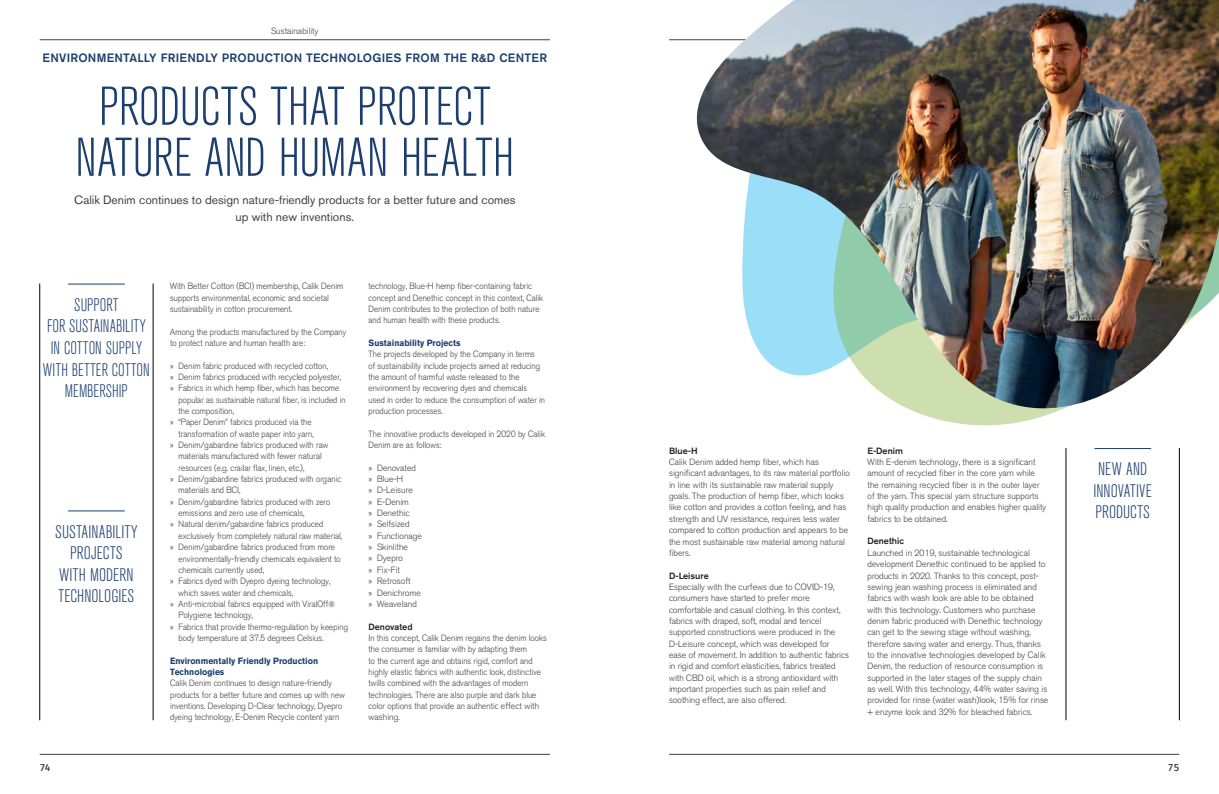
<style>
.page{position:relative;width:1219px;height:794px;background:#fff}
.page>*{position:absolute;margin:0;border:0;box-sizing:border-box;transform-origin:0 0}
.t1{font:300 condensed 54px/51px "Akzidenz Grotesk";letter-spacing:-.005em;color:#1b3e6f;text-align:center}
.t2{font:300 condensed 18px/21.6px "Akzidenz Grotesk";letter-spacing:.005em;color:#1b3e6f;text-align:center}
.t3{font:300 condensed 18px/21.6px "Akzidenz Grotesk";letter-spacing:.005em;color:#1b3e6f;text-align:center;scale:.93 1}
.t4{font:12px/17px "Akzidenz Grotesk Std";color:#414042;text-align:center}
.t5{font:500 12px "Akzidenz Grotesk Std";letter-spacing:.02em;color:#1b3e6f}
.t6{font:500 10px "Fira Sans";color:#414042}
.t7{font:300 9px/11.3px "Akzidenz Grotesk";color:#414042;scale:.94 1}
.t8{font:300 9px/11.3px "Akzidenz Grotesk";color:#414042}
.t9{font:9px/11.3px "Akzidenz Grotesk Std Bold";color:#1b3e6f;scale:.94 1}
.t10{font:500 9px "Akzidenz Grotesk Std";color:#222}
.s1{font-family:"Myriad Pro";font-weight:400}
</style>
<div class="page">
<hr style="left:40px;top:40px;width:510px;height:1px;background:#414042">
<hr style="left:669px;top:40px;width:510px;height:1px;background:#414042">
<hr style="left:669px;top:754px;width:510px;height:1px;background:#414042">
<hr style="left:40px;top:754px;width:510px;height:1px;background:#414042">
<hr style="left:40px;top:283px;width:1px;height:437px;background:#000">
<hr style="left:153px;top:283px;width:1px;height:437px;background:#000">
<hr style="left:68px;top:510px;width:57px;height:1px;background:#1b3e6f">
<hr style="left:68px;top:283px;width:57px;height:1px;background:#1b3e6f">
<hr style="left:1066px;top:448px;width:1px;height:272px;background:#000">
<hr style="left:1179px;top:448px;width:1px;height:272px;background:#000">
<hr style="left:1094px;top:448px;width:57px;height:1px;background:#1b3e6f">
<img style="left:693px;top:0;width:526px;height:426px">
<p class="t8" style="left:271px;top:25px;width:49px">Sustainability</p>
<h3 class="t5" style="left:43px;top:51px;width:506px">ENVIRONMENTALLY FRIENDLY PRODUCTION TECHNOLOGIES FROM THE R&amp;D CENTER</h3>
<h1 class="t1" style="left:75px;top:82px;width:440px">PRODUCTS THAT PROTECT<br>NATURE AND HUMAN HEALTH</h1>
<h3 class="t4" style="left:74px;top:191px;width:443px">Calik Denim continues to design nature-friendly products for a better future and comes up with new inventions.</h3>
<h2 class="t3" style="left:43px;top:294px;width:116px">SUPPORT<br>FOR SUSTAINABILITY<br>IN COTTON SUPPLY<br>WITH BETTER COTTON<br>MEMBERSHIP</h2>
<h2 class="t2" style="left:55px;top:521px;width:84px">SUSTAINABILITY<br>PROJECTS<br>WITH MODERN<br>TECHNOLOGIES</h2>
<p class="t6" style="left:40px;top:760px;width:12px">74</p>
<p class="t7" style="left:170px;top:280px;width:186px">With Better Cotton (BCI) membership, Calik Denim supports environmental, economic and societal sustainability in cotton procurement.</p>
<p class="t7" style="left:170px;top:326px;width:189px">Among the products manufactured by the Company to protect nature and human health are:</p>
<p class="t7" style="left:170px;top:360px;width:170px"><span class="s1">»</span> Denim fabric produced with recycled cotton,</p>
<p class="t7" style="left:170px;top:371px;width:184px"><span class="s1">»</span> Denim fabrics produced with recycled polyester,</p>
<p class="t7" style="left:170px;top:382px;width:182px"><span class="s1">»</span> Fabrics in which hemp fiber, which has become</p>
<p class="t7" style="left:179px;top:394px;width:179px">popular as sustainable natural fiber, is included in</p>
<p class="t7" style="left:179px;top:405px;width:61px">the composition,</p>
<p class="t7" style="left:170px;top:416px;width:152px"><span class="s1">»</span> “Paper Denim” fabrics produced via the</p>
<p class="t7" style="left:179px;top:428px;width:145px">transformation of waste paper into yarn,</p>
<p class="t7" style="left:170px;top:439px;width:170px"><span class="s1">»</span> Denim/gabardine fabrics produced with raw</p>
<p class="t7" style="left:179px;top:451px;width:154px">materials manufactured with fewer natural</p>
<p class="t7" style="left:179px;top:462px;width:136px">resources (e.g. crailar flax, linen, etc.),</p>
<p class="t7" style="left:170px;top:473px;width:184px"><span class="s1">»</span> Denim/gabardine fabrics produced with organic</p>
<p class="t7" style="left:179px;top:485px;width:67px">materials and BCI,</p>
<p class="t7" style="left:170px;top:496px;width:172px"><span class="s1">»</span> Denim/gabardine fabrics produced with zero</p>
<p class="t7" style="left:179px;top:507px;width:135px">emissions and zero use of chemicals,</p>
<p class="t7" style="left:170px;top:519px;width:165px"><span class="s1">»</span> Natural denim/gabardine fabrics produced</p>
<p class="t7" style="left:179px;top:530px;width:176px">exclusively from completely natural raw material,</p>
<p class="t7" style="left:170px;top:541px;width:177px"><span class="s1">»</span> Denim/gabardine fabrics produced from more</p>
<p class="t7" style="left:179px;top:553px;width:174px">environmentally-friendly chemicals equivalent to</p>
<p class="t7" style="left:179px;top:564px;width:93px">chemicals currently used,</p>
<p class="t7" style="left:170px;top:575px;width:172px"><span class="s1">»</span> Fabrics dyed with Dyepro dyeing technology,</p>
<p class="t7" style="left:179px;top:587px;width:123px">which saves water and chemicals,</p>
<p class="t7" style="left:170px;top:598px;width:177px"><span class="s1">»</span> Anti-microbial fabrics equipped with ViralOff®</p>
<p class="t7" style="left:179px;top:609px;width:81px">Polygiene technology,</p>
<p class="t7" style="left:170px;top:621px;width:191px"><span class="s1">»</span> Fabrics that provide thermo-regulation by keeping</p>
<p class="t7" style="left:179px;top:632px;width:156px">body temperature at 37.5 degrees Celsius.</p>
<p class="t9" style="left:170px;top:655px;width:159px">Environmentally Friendly Production<br>Technologies</p>
<p class="t7" style="left:170px;top:677px;width:188px">Calik Denim continues to design nature-friendly products for a better future and comes up with new inventions. Developing D-Clear technology, Dyepro dyeing technology, E-Denim Recycle content yarn</p>
<p class="t7" style="left:369px;top:280px;width:188px">technology, Blue-H hemp fiber-containing fabric concept and Denethic concept in this context, Calik Denim contributes to the protection of both nature and human health with these products.</p>
<p class="t9" style="left:369px;top:337px;width:99px">Sustainability Projects</p>
<p class="t7" style="left:369px;top:349px;width:189px">The projects developed by the Company in terms<br>of sustainability include projects aimed at reducing the amount of harmful waste released to the environment by recovering dyes and chemicals used in order to reduce the consumption of water in production processes.</p>
<p class="t7" style="left:369px;top:428px;width:189px">The innovative products developed in 2020 by Calik<br>Denim are as follows:</p>
<p class="t8" style="left:369px;top:462px;width:55px"><span class="s1">»</span> Denovated <span class="s1">»</span> Blue-H<br><span class="s1">»</span> D-Leisure<br><span class="s1">»</span> E-Denim<br><span class="s1">»</span> Denethic<br><span class="s1">»</span> Selfsized<br><span class="s1">»</span> Functionage <span class="s1">»</span> Skinlithe<br><span class="s1">»</span> Dyepro<br><span class="s1">»</span> Fix-Fit<br><span class="s1">»</span> Retrosoft<br><span class="s1">»</span> Denichrome <span class="s1">»</span> Weaveland</p>
<p class="t10" style="left:369px;top:621px;width:46px">Denovated</p>
<p class="t7" style="left:369px;top:632px;width:191px">In this concept, Calik Denim regains the denim looks the consumer is familiar with by adapting them<br>to the current age and obtains rigid, comfort and highly elastic fabrics with authentic look, distinctive twills combined with the advantages of modern technologies. There are also purple and dark blue color options that provide an authentic effect with washing.</p>
<p class="t10" style="left:669px;top:445px;width:30px">Blue-H</p>
<p class="t8" style="left:669px;top:456px;width:182px">Calik Denim added hemp fiber, which has significant advantages, to its raw material portfolio in line with its sustainable raw material supply goals. The production of hemp fiber, which looks like cotton and provides a cotton feeling, and has strength and UV resistance, requires less water compared to cotton production and appears to be the most sustainable raw material among natural fibers.</p>
<p class="t10" style="left:669px;top:570px;width:41px">D-Leisure</p>
<p class="t8" style="left:669px;top:581px;width:182px">Especially with the curfews due to COVID-19, consumers have started to prefer more comfortable and casual clothing. In this context, fabrics with draped, soft, modal and tencel supported constructions were produced in the D-Leisure concept, which was developed for ease of movement. In addition to authentic fabrics in rigid and comfort elasticities, fabrics treated with CBD oil, which is a strong antioxidant with important properties such as pain relief and soothing effect, are also offered.</p>
<p class="t10" style="left:867px;top:445px;width:37px">E-Denim</p>
<p class="t8" style="left:867px;top:456px;width:180px">With E-denim technology, there is a significant amount of recycled fiber in the core yarn while the remaining recycled fiber is in the outer layer of the yarn. This special yarn structure supports high quality production and enables higher quality fabrics to be obtained.</p>
<p class="t10" style="left:867px;top:536px;width:38px">Denethic</p>
<p class="t8" style="left:867px;top:547px;width:183px">Launched in 2019, sustainable technological development Denethic continued to be applied to products in 2020. Thanks to this concept, post&shy;sewing jean washing process is eliminated and fabrics with wash look are able to be obtained with this technology. Customers who purchase denim fabric produced with Denethic technology can get to the sewing stage without washing, therefore saving water and energy. Thus, thanks to the innovative technologies developed by Calik Denim, the reduction of resource consumption is supported in the later stages of the supply chain as well. With this technology, 44% water saving is provided for rinse (water wash)look, 15% for rinse + enzyme look and 32% for bleached fabrics.</p>
<h2 class="t2" style="left:1094px;top:459px;width:60px;text-align:left">NEW AND<br>INNOVATIVE<br>PRODUCTS</h2>
<p class="t6" style="left:1168px;top:760px;width:13px">75</p>
</div>
